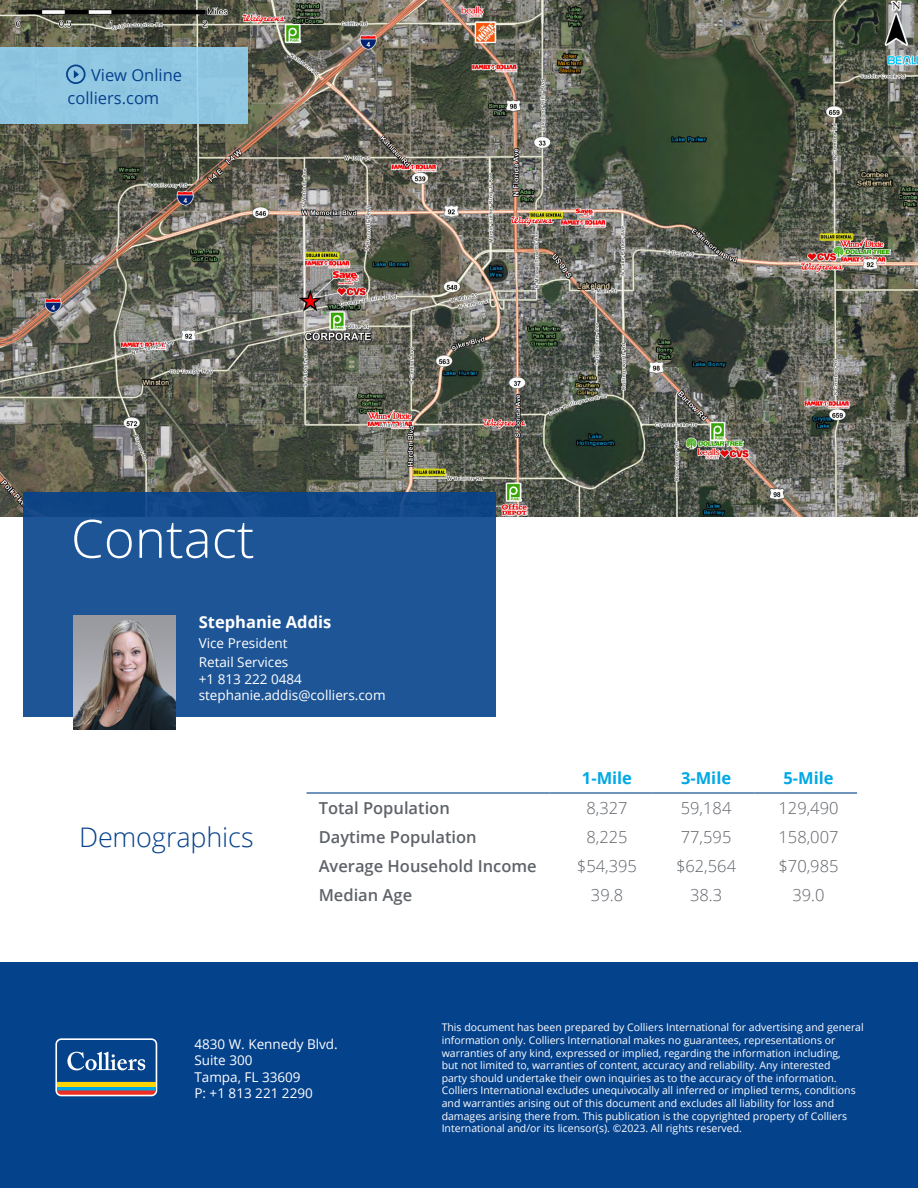
<style>
.page{position:relative;width:918px;height:1188px;background:#fff}
.page>*{position:absolute;margin:0;border:0;box-sizing:border-box;transform-origin:0 0}
.t1{font:300 52.95px "Open Sans";color:#fff}
.t2{font:300 27px "Open Sans";letter-spacing:-.005em;color:#05428c}
.t3{font:300 16.5px "Open Sans";color:#5f6369}
.t4{font:600 16.5px "Open Sans";color:#5f6369}
.t5{font:16.5px "Open Sans";color:#05428c}
.t6{font:700 16.5px "Open Sans";color:#00a8e4}
.t7{font:700 16.5px "Open Sans";color:#fff}
.t8{font:13.5px "Open Sans";color:#fff}
.t9{font:10.5px/12.6px "Open Sans";color:#fff}
</style>
<div class="page">
<img style="left:0;top:0;width:918px;height:516px">
<div style="left:0;top:962px;width:918px;height:226px;background:#05428c"></div>
<div style="left:23px;top:492px;width:473px;height:225px;background:linear-gradient(to bottom,#184f90,#22589a)"></div>
<div style="left:55px;top:1038px;width:102px;height:58px;background:#fff;border-radius:6px"></div>
<svg style="left:57px;top:1086px;width:99px;height:4px"></svg>
<hr style="left:57px;top:1082px;width:99px;height:4px;background:#fed503">
<svg style="left:57px;top:1090px;width:99px;height:5px"></svg>
<svg style="left:57px;top:1040px;width:99px;height:42px;background:#215799"></svg>
<img style="left:73px;top:616px;width:102px;height:113px">
<hr style="left:307px;top:792px;width:243px;height:2px;background:#05428c">
<hr style="left:550px;top:792px;width:102px;height:2px;background:#05428c">
<hr style="left:652px;top:792px;width:103px;height:2px;background:#05428c">
<hr style="left:755px;top:792px;width:102px;height:2px;background:#05428c">
<div style="left:0;top:48px;width:248px;height:76px;background:#90c6e1"></div>
<div style="left:66px;top:65px;width:20px;height:19px;border:2px solid #05428c;border-radius:50%"></div>
<svg style="left:74px;top:70px;width:5px;height:8px"></svg>
<p class="t5" style="left:91px;top:63px;width:93px">View Online</p>
<p class="t5" style="left:68px;top:87px;width:93px">colliers.com</p>
<p class="t1" style="left:71px;top:502px;width:185px">Contact</p>
<p class="t7" style="left:199px;top:611px;width:134px">Stephanie Addis</p>
<p class="t8" style="left:199px;top:634px;width:90px">Vice President</p>
<p class="t8" style="left:199px;top:653px;width:91px">Retail Services</p>
<p class="t8" style="left:199px;top:670px;width:105px">+1 813 222 0484</p>
<p class="t8" style="left:199px;top:686px;width:188px">stephanie.addis@colliers.com</p>
<p class="t6" style="left:582px;top:767px;width:52px">1-Mile</p>
<p class="t6" style="left:681px;top:767px;width:52px">3-Mile</p>
<p class="t6" style="left:783px;top:767px;width:52px">5-Mile</p>
<p class="t2" style="left:79px;top:819px;width:176px">Demographics</p>
<p class="t4" style="left:319px;top:797px;width:133px">Total Population</p>
<p class="t3" style="left:586px;top:797px;width:43px">8,327</p>
<p class="t3" style="left:681px;top:797px;width:52px">59,184</p>
<p class="t3" style="left:779px;top:797px;width:62px">129,490</p>
<p class="t4" style="left:319px;top:826px;width:159px">Daytime Population</p>
<p class="t3" style="left:586px;top:826px;width:43px">8,225</p>
<p class="t3" style="left:681px;top:826px;width:52px">77,595</p>
<p class="t3" style="left:779px;top:826px;width:62px">158,007</p>
<p class="t4" style="left:319px;top:855px;width:220px">Average Household Income</p>
<p class="t3" style="left:577px;top:855px;width:62px">$54,395</p>
<p class="t3" style="left:676px;top:855px;width:62px">$62,564</p>
<p class="t3" style="left:779px;top:855px;width:62px">$70,985</p>
<p class="t4" style="left:319px;top:884px;width:95px">Median Age</p>
<p class="t3" style="left:591px;top:884px;width:34px">39.8</p>
<p class="t3" style="left:690px;top:884px;width:34px">38.3</p>
<p class="t3" style="left:792px;top:884px;width:34px">39.0</p>
<p class="t8" style="left:194px;top:1035px;width:145px">4830 W. Kennedy Blvd.</p>
<p class="t8" style="left:194px;top:1051px;width:60px">Suite 300</p>
<p class="t8" style="left:194px;top:1068px;width:108px">Tampa, FL 33609</p>
<p class="t8" style="left:194px;top:1084px;width:120px">P: +1 813 221 2290</p>
<p class="t9" style="left:442px;top:1021px;width:424px">This document has been prepared by Colliers International for advertising and general information only. Colliers International makes no guarantees, representations or warranties of any kind, expressed or implied, regarding the information including,<br>but not limited to, warranties of content, accuracy and reliability. Any interested<br>party should undertake their own inquiries as to the accuracy of the information.<br>Colliers International excludes unequivocally all inferred or implied terms, conditions and warranties arising out of this document and excludes all liability for loss and damages arising there from. This publication is the copyrighted property of Colliers International and/or its licensor(s). ©2023. All rights reserved.</p>
</div>
